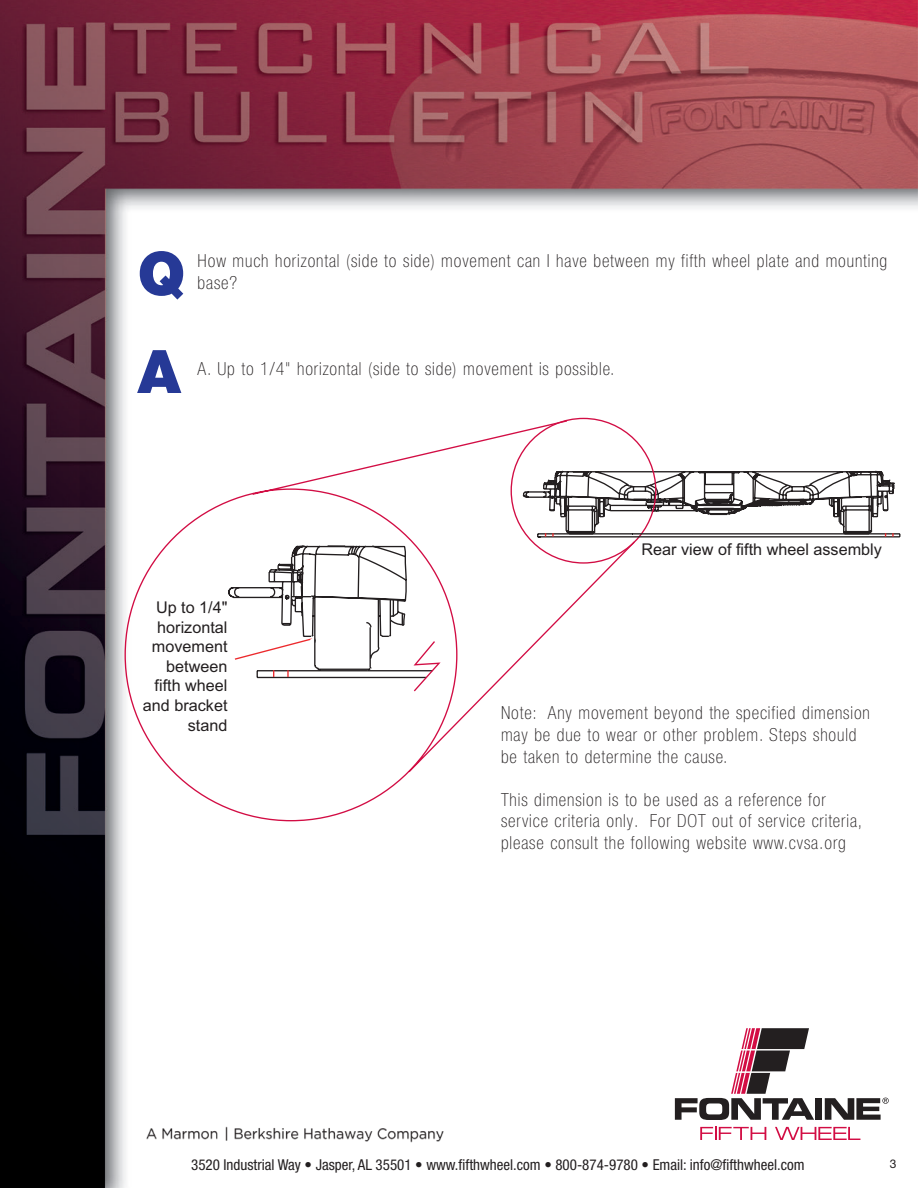
<style>
.page{position:relative;width:918px;height:1188px;background:#fff}
.page>*{position:absolute;margin:0;border:0;box-sizing:border-box;transform-origin:0 0}
.t1{font:900 60px "Helvetica Neue LT Pro";color:#263996}
.t2{font:100 condensed 18px/21.6px "Helvetica Neue LT Pro";letter-spacing:.05em;color:#231f20}
.t3{font:16.2px/19.5px "Arial";color:#231f20;text-align:right}
.t4{font:condensed 15px "Helvetica Neue LT Pro";color:#231f20}
.t5{font:12px "Helvetica Neue LT Pro";color:#231f20}
</style>
<div class="page">
<img style="left:0;top:0;width:918px;height:1188px">
<img style="left:144px;top:1115px;width:301px;height:33px">
<svg style="left:700px;top:1127px;width:66px;height:13px"></svg>
<svg style="left:775px;top:1127px;width:85px;height:13px"></svg>
<svg style="left:675px;top:1028px;width:139px;height:92px"></svg>
<div style="left:816px;top:1098px;width:6px;height:22px;background:#231f20"></div>
<svg style="left:825px;top:1098px;width:64px;height:22px"></svg>
<svg style="left:636px;top:469px;width:260px;height:203px"></svg>
<svg style="left:125px;top:419px;width:511px;height:402px"></svg>
<hr style="left:569px;top:533px;width:300px;height:2px;background:#231f20">
<hr style="left:569px;top:536px;width:300px;height:2px;background:#231f20">
<hr style="left:538px;top:536px;width:31px;height:2px;background:#231f20">
<hr style="left:538px;top:533px;width:31px;height:2px;background:#231f20">
<hr style="left:869px;top:536px;width:31px;height:2px;background:#231f20">
<hr style="left:869px;top:533px;width:31px;height:2px;background:#231f20">
<hr style="left:257px;top:670px;width:63px;height:1px;background:#231f20">
<hr style="left:368px;top:670px;width:64px;height:1px;background:#231f20">
<hr style="left:257px;top:677px;width:63px;height:1px;background:#231f20">
<hr style="left:368px;top:677px;width:58px;height:1px;background:#231f20">
<hr style="left:320px;top:677px;width:48px;height:1px;background:#231f20">
<svg style="left:412px;top:640px;width:30px;height:53px"></svg>
<svg style="left:287px;top:670px;width:2px;height:7px"></svg>
<svg style="left:892px;top:533px;width:8px;height:4px"></svg>
<svg style="left:233px;top:638px;width:83px;height:23px"></svg>
<div style="left:136px;top:251px;width:54px;height:60px;background:#fff"></div>
<div style="left:136px;top:349px;width:54px;height:62px;background:#fff"></div>
<p class="t1" style="left:138px;top:237px;width:49px">Q</p>
<p class="t2" style="left:198px;top:250px;width:691px">How much horizontal (side to side) movement can I have between my fifth wheel plate and mounting base?</p>
<p class="t1" style="left:138px;top:335px;width:45px">A</p>
<p class="t2" style="left:198px;top:358px;width:418px">A. Up to 1/4" horizontal (side to side) movement is possible.</p>
<p class="t3" style="left:642px;top:540px;width:242px">Rear view of fifth wheel assembly</p>
<p class="t3" style="left:143px;top:598px;width:86px">Up to 1/4" horizontal movement between fifth wheel and bracket stand</p>
<p class="t2" style="left:501px;top:702px;width:370px">Note: Any movement beyond the specified dimension may be due to wear or other problem. Steps should be taken to determine the cause.</p>
<p class="t2" style="left:501px;top:789px;width:363px">This dimension is to be used as a reference for service criteria only. For DOT out of service criteria, please consult the following website www.cvsa.org</p>
<p class="t4" style="left:191px;top:1156px;width:615px">3520 Industrial Way • Jasper, AL 35501 • www.fifthwheel.com • 800-874-9780 • Email: info@fifthwheel.com</p>
<p class="t5" style="left:890px;top:1157px;width:8px">3</p>
</div>
